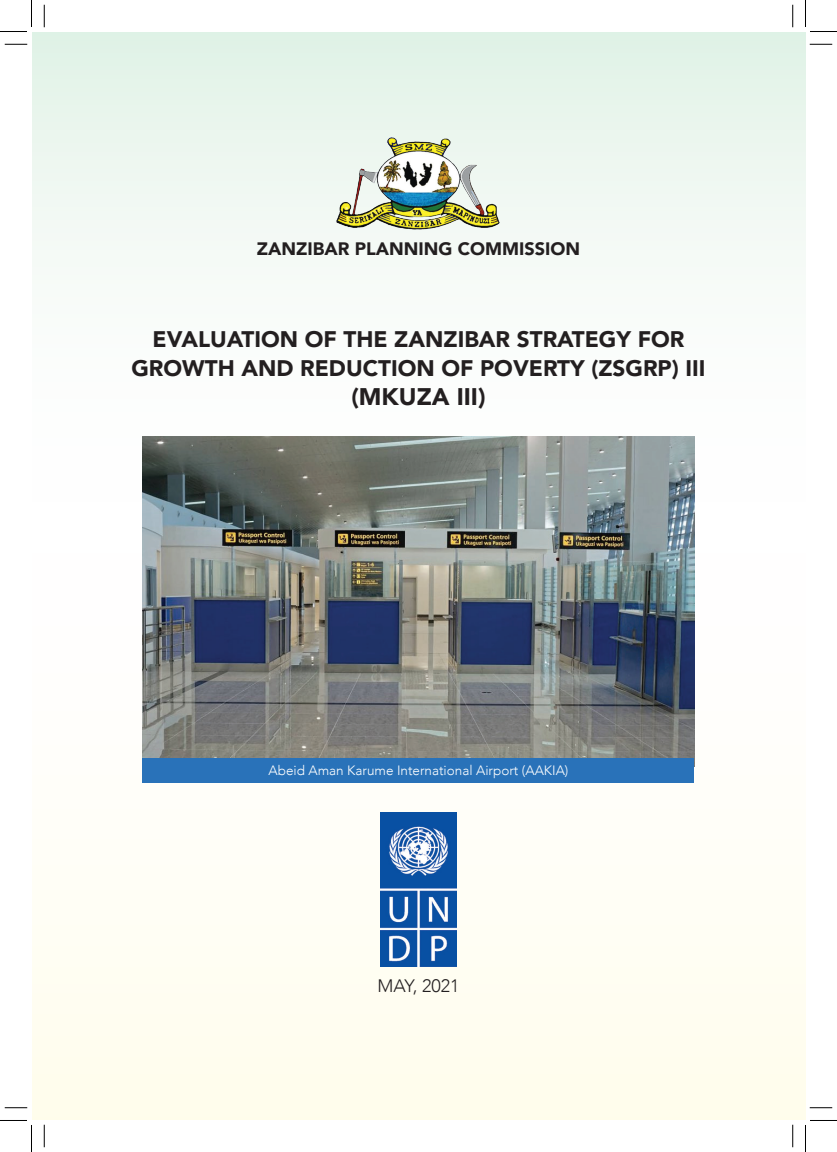
<style>
.page{position:relative;width:837px;height:1152px;background:#fff}
.page>*{position:absolute;margin:0;border:0;box-sizing:border-box;transform-origin:0 0}
.t1{font:900 24px "Avenir";color:#231f20}
.t2{font:900 22.5px/28.8px "Avenir";color:#231f20;text-align:center}
.t3{font:900 18px "Avenir";color:#231f20}
.t4{font:300 18px "Avenir";color:#231f20}
.t5{font:300 13.5px "Avenir";color:#fff}
</style>
<div class="page">
<div style="left:32px;top:32px;width:773px;height:1087px;background:linear-gradient(to bottom,#eef8f5,#fffff7)"></div>
<img style="left:332px;top:131px;width:173px;height:103px">
<img style="left:142px;top:437px;width:553px;height:330px">
<div style="left:143px;top:758px;width:551px;height:24px;background:#2972b9"></div>
<img style="left:381px;top:812px;width:75px;height:154px">
<svg style="left:5px;top:44px;width:22px;height:1px"></svg>
<svg style="left:810px;top:44px;width:22px;height:1px"></svg>
<svg style="left:5px;top:1107px;width:22px;height:1px"></svg>
<svg style="left:810px;top:1107px;width:22px;height:1px"></svg>
<svg style="left:44px;top:5px;width:1px;height:22px"></svg>
<svg style="left:44px;top:1124px;width:1px;height:23px"></svg>
<svg style="left:792px;top:5px;width:1px;height:22px"></svg>
<svg style="left:792px;top:1124px;width:1px;height:23px"></svg>
<svg style="left:0;top:0;width:32px;height:32px"></svg>
<svg style="left:0;top:1120px;width:32px;height:32px"></svg>
<svg style="left:805px;top:0;width:32px;height:32px"></svg>
<svg style="left:805px;top:1120px;width:32px;height:32px"></svg>
<p class="t3" style="left:257px;top:234px;width:325px">ZANZIBAR PLANNING COMMISSION</p>
<p class="t2" style="left:131px;top:324px;width:575px">EVALUATION OF THE ZANZIBAR STRATEGY FOR<br>GROWTH AND REDUCTION OF POVERTY (ZSGRP) III</p>
<p class="t1" style="left:351px;top:376px;width:136px">(MKUZA III)</p>
<p class="t5" style="left:268px;top:762px;width:301px">Abeid Aman Karume International Airport (AAKIA)</p>
<p class="t4" style="left:377px;top:975px;width:83px">MAY, 2021</p>
</div>
